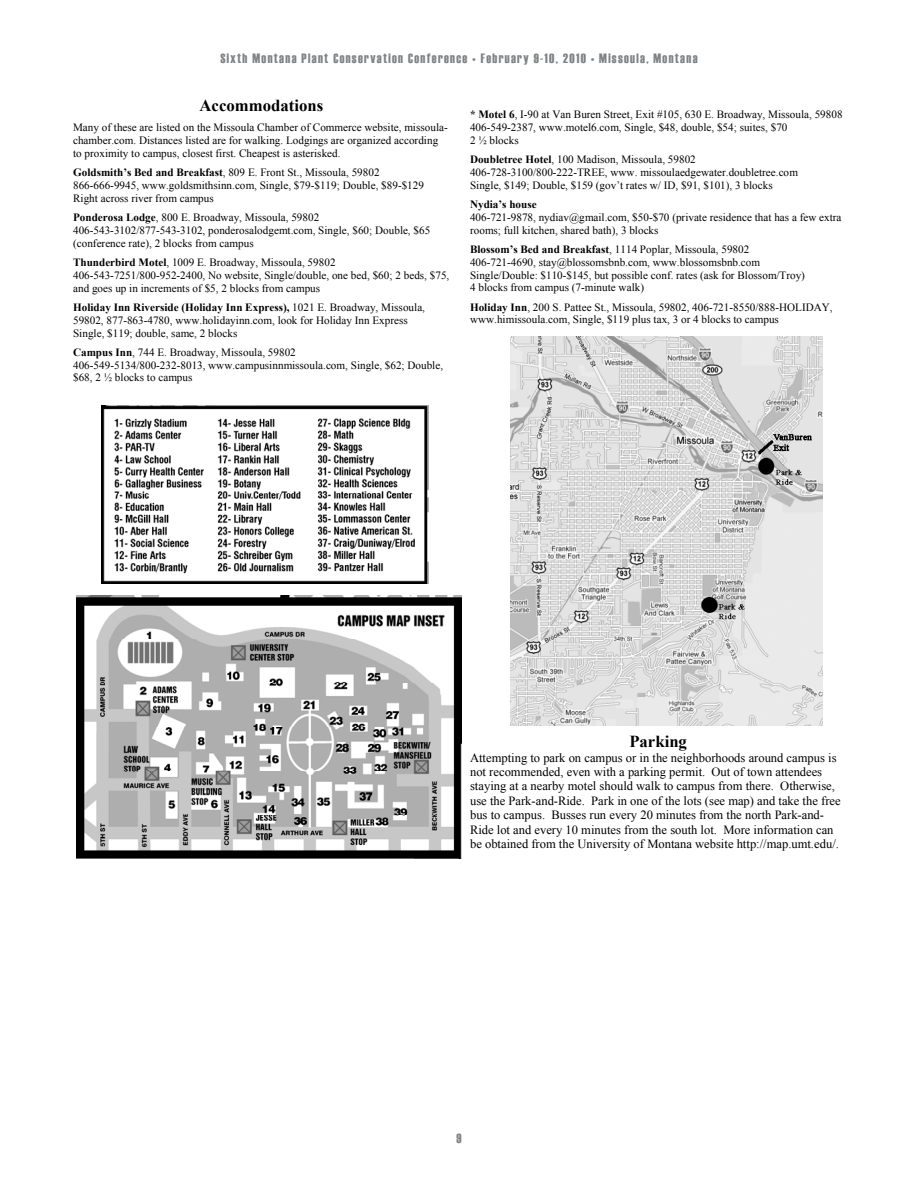
<style>
.page{position:relative;width:918px;height:1188px;background:#fff}
.page>*{position:absolute;margin:0;border:0;box-sizing:border-box;transform-origin:0 0}
.t1{font:700 16.8px "Times New Roman";color:#000}
.t2{font:13.5px "Haettenschweiler";letter-spacing:.1em;color:#808285}
.t3{font:12.6px/14.4px "Times New Roman";color:#000}
.t4{font:11.1px/12.9px "Times New Roman";color:#000}
.t5{font:700 11.1px "Times New Roman";color:#000}
.s1{font-weight:700}
</style>
<div class="page">
<img style="left:77px;top:596px;width:385px;height:263px">
<img style="left:102px;top:405px;width:327px;height:178px">
<img style="left:510px;top:336px;width:313px;height:390px">
<p class="t2" style="left:220px;top:50px;width:479px">Sixth Montana Plant Conservation Conference • February 9-10, 2010 • Missoula, Montana</p>
<h1 class="t1" style="left:199px;top:94px;width:125px">Accommodations</h1>
<p class="t4" style="left:73px;top:121px;width:376px">Many of these are listed on the Missoula Chamber of Commerce website, missoula&shy;chamber.com. Distances listed are for walking. Lodgings are organized according to proximity to campus, closest first. Cheapest is asterisked.</p>
<p class="t4" style="left:73px;top:166px;width:352px"><span class="s1">Goldsmith’s Bed and Breakfast</span>, 809 E. Front St., Missoula, 59802<br>866-666-9945, www.goldsmithsinn.com, Single, $79-$119; Double, $89-$129<br>Right across river from campus</p>
<p class="t4" style="left:73px;top:211px;width:359px"><span class="s1">Ponderosa Lodge</span>, 800 E. Broadway, Missoula, 59802<br>406-543-3102/877-543-3102, ponderosalodgemt.com, Single, $60; Double, $65 (conference rate), 2 blocks from campus</p>
<p class="t4" style="left:73px;top:256px;width:378px"><span class="s1">Thunderbird Motel</span>, 1009 E. Broadway, Missoula, 59802<br>406-543-7251/800-952-2400, No website, Single/double, one bed, $60; 2 beds, $75, and goes up in increments of $5, 2 blocks from campus</p>
<p class="t4" style="left:73px;top:301px;width:354px"><span class="s1">Holiday Inn Riverside (Holiday Inn Express),</span> 1021 E. Broadway, Missoula,<br>59802, 877-863-4780, www.holidayinn.com, look for Holiday Inn Express<br>Single, $119; double, same, 2 blocks</p>
<p class="t4" style="left:73px;top:346px;width:372px"><span class="s1">Campus Inn</span>, 744 E. Broadway, Missoula, 59802<br>406-549-5134/800-232-8013, www.campusinnmissoula.com, Single, $62; Double, $68, 2 ½ blocks to campus</p>
<p class="t4" style="left:470px;top:108px;width:374px"><span class="s1">* Motel 6</span>, I-90 at Van Buren Street, Exit #105, 630 E. Broadway, Missoula, 59808<br>406-549-2387, www.motel6.com, Single, $48, double, $54; suites, $70<br>2 ½ blocks</p>
<p class="t4" style="left:470px;top:153px;width:329px"><span class="s1">Doubletree Hotel</span>, 100 Madison, Missoula, 59802<br>406-728-3100/800-222-TREE, www. missoulaedgewater.doubletree.com<br>Single, $149; Double, $159 (gov’t rates w/ ID, $91, $101), 3 blocks</p>
<p class="t5" style="left:470px;top:197px;width:68px">Nydia’s house</p>
<p class="t4" style="left:470px;top:211px;width:373px">406-721-9878, nydiav@gmail.com, $50-$70 (private residence that has a few extra rooms; full kitchen, shared bath), 3 blocks</p>
<p class="t4" style="left:470px;top:242px;width:336px"><span class="s1">Blossom’s Bed and Breakfast</span>, 1114 Poplar, Missoula, 59802<br>406-721-4690, stay@blossomsbnb.com, www.blossomsbnb.com Single/Double: $110-$145, but possible conf. rates (ask for Blossom/Troy)<br>4 blocks from campus (7-minute walk)</p>
<p class="t4" style="left:470px;top:300px;width:364px"><span class="s1">Holiday Inn</span>, 200 S. Pattee St., Missoula, 59802, 406-721-8550/888-HOLIDAY, www.himissoula.com, Single, $119 plus tax, 3 or 4 blocks to campus</p>
<h1 class="t1" style="left:629px;top:729px;width:59px">Parking</h1>
<p class="t3" style="left:470px;top:750px;width:372px">Attempting to park on campus or in the neighborhoods around campus is not recommended, even with a parking permit. Out of town attendees staying at a nearby motel should walk to campus from there. Otherwise, use the Park-and-Ride. Park in one of the lots (see map) and take the free bus to campus. Busses run every 20 minutes from the north Park-and-Ride lot and every 10 minutes from the south lot. More information can be obtained from the University of Montana website http://map.umt.edu/.</p>
<p class="t2" style="left:456px;top:1130px;width:7px">9</p>
</div>
